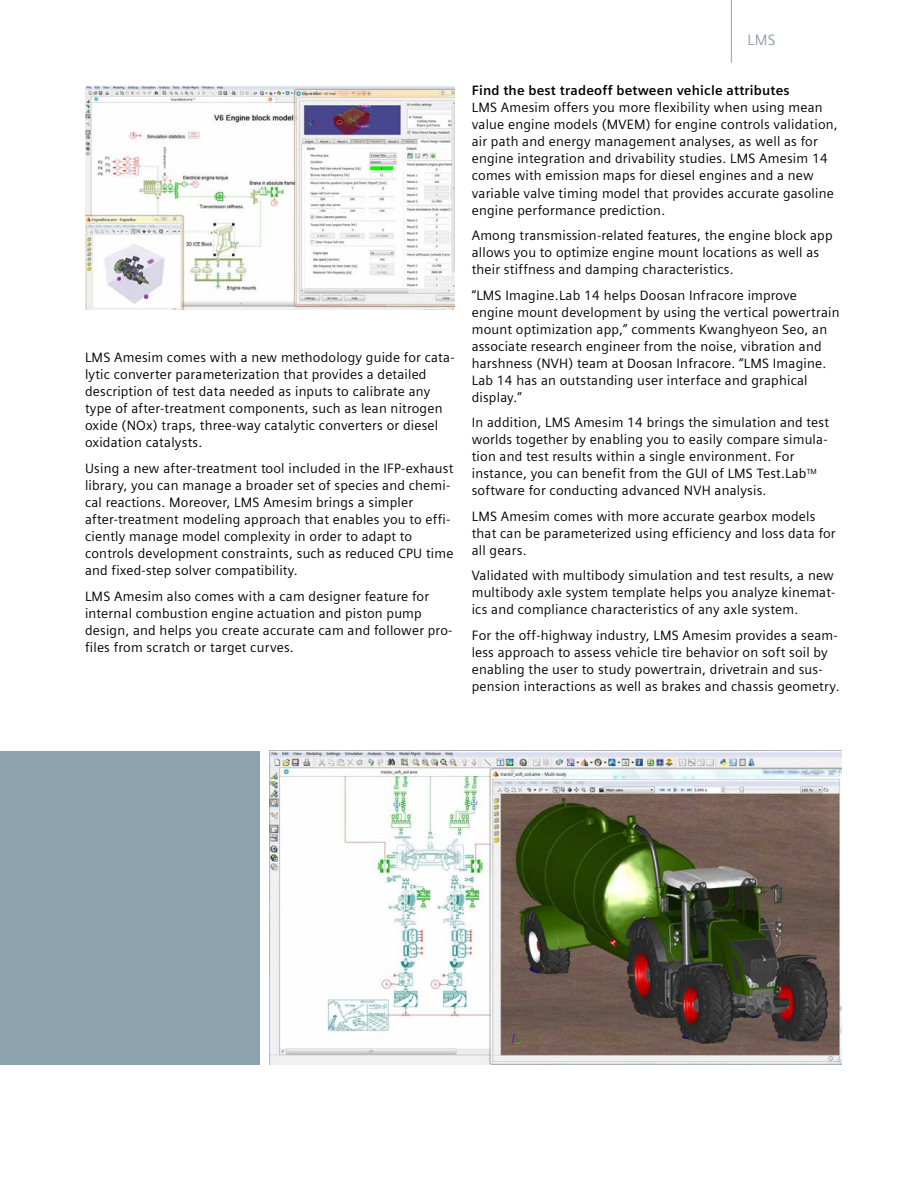
<style>
.page{position:relative;width:918px;height:1188px;background:#fff}
.page>*{position:absolute;margin:0;border:0;box-sizing:border-box;transform-origin:0 0}
.t1{font:15px "Siemens Sans";color:#8ca3af}
.t2{font:13.5px/17px "Siemens Sans";letter-spacing:.015em;color:#000}
.t3{font:700 13.5px "Siemens Sans";letter-spacing:.015em;color:#000}
</style>
<div class="page">
<img style="left:85px;top:85px;width:370px;height:225px">
<img style="left:270px;top:751px;width:571px;height:314px">
<div style="left:0;top:751px;width:260px;height:314px;background:#8ca3af"></div>
<hr style="left:731px;top:0;width:1px;height:63px;background:#8ca3af">
<p class="t2" style="left:85px;top:349px;width:371px">LMS Amesim comes with a new methodology guide for cata&shy;lytic converter parameterization that provides a detailed description of test data needed as inputs to calibrate any type of after-treatment components, such as lean nitrogen oxide (NOx) traps, three-way catalytic converters or diesel oxidation catalysts.</p>
<p class="t2" style="left:85px;top:460px;width:370px">Using a new after-treatment tool included in the IFP-exhaust library, you can manage a broader set of species and chemi&shy;cal reactions. Moreover, LMS Amesim brings a simpler after-treatment modeling approach that enables you to effi&shy;ciently manage model complexity in order to adapt to controls development constraints, such as reduced CPU time and fixed-step solver compatibility.</p>
<p class="t2" style="left:85px;top:588px;width:369px">LMS Amesim also comes with a cam designer feature for internal combustion engine actuation and piston pump design, and helps you create accurate cam and follower pro&shy;files from scratch or target curves.</p>
<p class="t1" style="left:748px;top:32px;width:30px">LMS</p>
<p class="t3" style="left:472px;top:83px;width:319px">Find the best tradeoff between vehicle attributes</p>
<p class="t2" style="left:472px;top:99px;width:368px">LMS Amesim offers you more flexibility when using mean value engine models (MVEM) for engine controls validation, air path and energy management analyses, as well as for engine integration and drivability studies. LMS Amesim 14 comes with emission maps for diesel engines and a new variable valve timing model that provides accurate gasoline engine performance prediction.</p>
<p class="t2" style="left:472px;top:227px;width:362px">Among transmission-related features, the engine block app allows you to optimize engine mount locations as well as their stiffness and damping characteristics.</p>
<p class="t2" style="left:472px;top:287px;width:369px">“LMS Imagine.Lab 14 helps Doosan Infracore improve engine mount development by using the vertical powertrain mount optimization app,” comments Kwanghyeon Seo, an associate research engineer from the noise, vibration and harshness (NVH) team at Doosan Infracore. “LMS Imagine.<br>Lab 14 has an outstanding user interface and graphical display.”</p>
<p class="t2" style="left:472px;top:414px;width:359px">In addition, LMS Amesim 14 brings the simulation and test worlds together by enabling you to easily compare simula&shy;tion and test results within a single environment. For instance, you can benefit from the GUI of LMS Test.Lab<sup>TM </sup>software for conducting advanced NVH analysis.</p>
<p class="t2" style="left:472px;top:508px;width:365px">LMS Amesim comes with more accurate gearbox models that can be parameterized using efficiency and loss data for all gears.</p>
<p class="t2" style="left:472px;top:567px;width:365px">Validated with multibody simulation and test results, a new multibody axle system template helps you analyze kinemat&shy;ics and compliance characteristics of any axle system.</p>
<p class="t2" style="left:472px;top:627px;width:369px">For the off-highway industry, LMS Amesim provides a seam&shy;less approach to assess vehicle tire behavior on soft soil by enabling the user to study powertrain, drivetrain and sus&shy;pension interactions as well as brakes and chassis geometry.</p>
</div>
